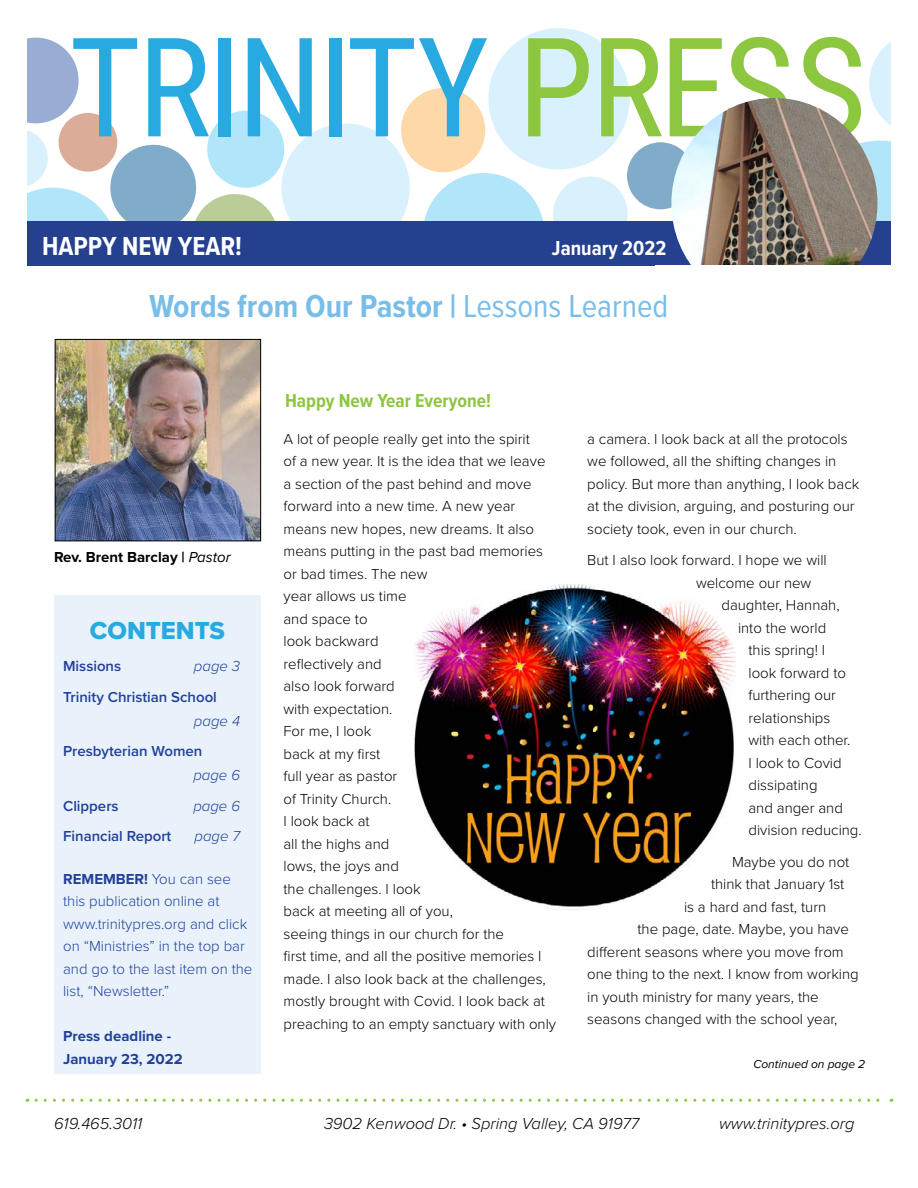
<style>
.page{position:relative;width:918px;height:1188px;background:#fff}
.page>*{position:absolute;margin:0;border:0;box-sizing:border-box;transform-origin:0 0}
.t1{font:138px "Roboto Condensed";letter-spacing:-.03em;color:#28aae1}
.t2{font:700 33px "Proxima Nova Cond";color:#78bee9}
.t3{font:700 27px "Proxima Nova Cond";color:#fff}
.t4{font:25.5px "Proxima Nova Extrabld";color:#28aae1}
.t5{font:700 21px "Proxima Nova Cond";color:#fff}
.t6{font:700 19.5px "Proxima Nova Cond";color:#8dc63f}
.t7{font:italic 300 16.5px "Proxima Nova";color:#000}
.t8{font:300 15px/22.5px "Proxima Nova";color:#000}
.t9{font:300 15px/22.5px "Proxima Nova";color:#21409a}
.t10{font:600 15px "Proxima Nova";color:#21409a}
.t11{font:700 15px/22.5px "Proxima Nova";color:#21409a}
.t12{font:italic 300 15px "Proxima Nova";color:#21409a}
.t13{font:700 15px "Proxima Nova";color:#000}
.t14{font:italic 12px "Proxima Nova";color:#000}
.s1{color:#8dc63f}
.s2{font-weight:400}
.s3{font-weight:400;font-style:italic}
.s4{font-weight:700}
</style>
<div class="page">
<div style="left:54px;top:595px;width:207px;height:479px;background:#e9f2fb"></div>
<svg style="left:869px;top:42px;width:22px;height:84px"></svg>
<svg style="left:878px;top:141px;width:13px;height:80px"></svg>
<div style="left:627px;top:142px;width:67px;height:67px;background:#81acc9;border-radius:50%"></div>
<div style="left:488px;top:28px;width:142px;height:141px;background:#d8f1fc;border-radius:50%"></div>
<svg style="left:553px;top:177px;width:75px;height:44px"></svg>
<svg style="left:27px;top:30px;width:517px;height:191px"></svg>
<div style="left:27px;top:221px;width:864px;height:45px;background:#25408f"></div>
<img style="left:671px;top:98px;width:207px;height:168px">
<img style="left:57px;top:341px;width:202px;height:198px">
<div style="left:55px;top:339px;width:206px;height:202px;border:1px solid #000"></div>
<svg style="left:36px;top:1099px;width:856px;height:3px"></svg>
<img style="left:414px;top:584px;width:322px;height:323px">
<h1 class="t1" style="left:69px;top:-9px;width:799px">TRINITY <span class="s1">PRESS</span></h1>
<h3 class="t3" style="left:42px;top:226px;width:201px">HAPPY NEW YEAR!</h3>
<h3 class="t5" style="left:552px;top:233px;width:116px">January 2022</h3>
<h2 class="t2" style="left:149px;top:281px;width:521px">Words from Our Pastor | <span class="s2">Lessons Learned</span></h2>
<p class="t13" style="left:54px;top:546px;width:178px">Rev. Brent Barclay | <span class="s3">Pastor</span></p>
<h3 class="t4" style="left:90px;top:612px;width:137px">CONTENTS</h3>
<p class="t10" style="left:63px;top:655px;width:60px">Missions</p>
<p class="t12" style="left:194px;top:655px;width:48px">page 3</p>
<p class="t10" style="left:63px;top:686px;width:155px">Trinity Christian School</p>
<p class="t12" style="left:194px;top:710px;width:48px">page 4</p>
<p class="t10" style="left:63px;top:740px;width:141px">Presbyterian Women</p>
<p class="t12" style="left:193px;top:764px;width:48px">page 6</p>
<p class="t10" style="left:63px;top:795px;width:57px">Clippers</p>
<p class="t12" style="left:193px;top:795px;width:48px">page 6</p>
<p class="t10" style="left:63px;top:825px;width:110px">Financial Report</p>
<p class="t12" style="left:195px;top:825px;width:47px">page 7</p>
<p class="t9" style="left:63px;top:867px;width:191px"><span class="s4">REMEMBER!</span> You can see this publication online at www.trinitypres.org and click on “Ministries” in the top bar and go to the last item on the list, “Newsletter.”</p>
<p class="t11" style="left:63px;top:1025px;width:121px">Press deadline -<br>January 23, 2022</p>
<h3 class="t6" style="left:285px;top:386px;width:207px">Happy New Year Everyone!</h3>
<p class="t8" style="left:284px;top:427px;width:274px">A lot of people really get into the spirit<br>of a new year. It is the idea that we leave a section of the past behind and move forward into a new time. A new year means new hopes, new dreams. It also means putting in the past bad memories or bad times. The new<br>year allows us time<br>and space to<br>look backward<br>reflectively and<br>also look forward<br>with expectation.<br>For me, I look<br>back at my first<br>full year as pastor<br>of Trinity Church.<br>I look back at<br>all the highs and<br>lows, the joys and<br>the challenges. I look<br>back at meeting all of you,<br>seeing things in our church for the<br>first time, and all the positive memories I made. I also look back at the challenges, mostly brought with Covid. I look back at preaching to an empty sanctuary with only</p>
<p class="t8" style="left:587px;top:427px;width:274px">a camera. I look back at all the protocols we followed, all the shifting changes in policy. But more than anything, I look back at the division, arguing, and posturing our society took, even in our church.</p>
<p class="t8" style="left:696px;top:548px;width:132px;text-indent:-109px">But I also look forward. I hope we will welcome our new</p>
<p class="t8" style="left:722px;top:593px;width:120px">daughter, Hannah,</p>
<p class="t8" style="left:738px;top:616px;width:90px">into the world</p>
<p class="t8" style="left:749px;top:638px;width:78px">this spring! I</p>
<p class="t8" style="left:749px;top:661px;width:99px">look forward to</p>
<p class="t8" style="left:749px;top:683px;width:89px">furthering our</p>
<p class="t8" style="left:749px;top:706px;width:83px">relationships</p>
<p class="t8" style="left:749px;top:728px;width:103px">with each other.</p>
<p class="t8" style="left:749px;top:751px;width:95px">I look to Covid</p>
<p class="t8" style="left:749px;top:773px;width:71px">dissipating</p>
<p class="t8" style="left:749px;top:796px;width:96px">and anger and</p>
<p class="t8" style="left:749px;top:818px;width:115px">division reducing.</p>
<p class="t8" style="left:732px;top:850px;width:119px">Maybe you do not</p>
<p class="t8" style="left:711px;top:872px;width:135px">think that January 1st</p>
<p class="t8" style="left:684px;top:895px;width:144px">is a hard and fast, turn</p>
<p class="t8" style="left:638px;top:917px;width:213px">the page, date. Maybe, you have</p>
<p class="t8" style="left:587px;top:940px;width:258px">different seasons where you move from</p>
<p class="t8" style="left:587px;top:962px;width:273px">one thing to the next. I know from working</p>
<p class="t8" style="left:587px;top:985px;width:233px">in youth ministry for many years, the</p>
<p class="t8" style="left:587px;top:1007px;width:252px">seasons changed with the school year,</p>
<p class="t14" style="left:753px;top:1055px;width:113px">Continued on page 2</p>
<p class="t7" style="left:54px;top:1111px;width:90px">619.465.3011</p>
<p class="t7" style="left:324px;top:1111px;width:317px">3902 Kenwood Dr. • Spring Valley, CA 91977</p>
<p class="t7" style="left:719px;top:1111px;width:137px">www.trinitypres.org</p>
</div>
